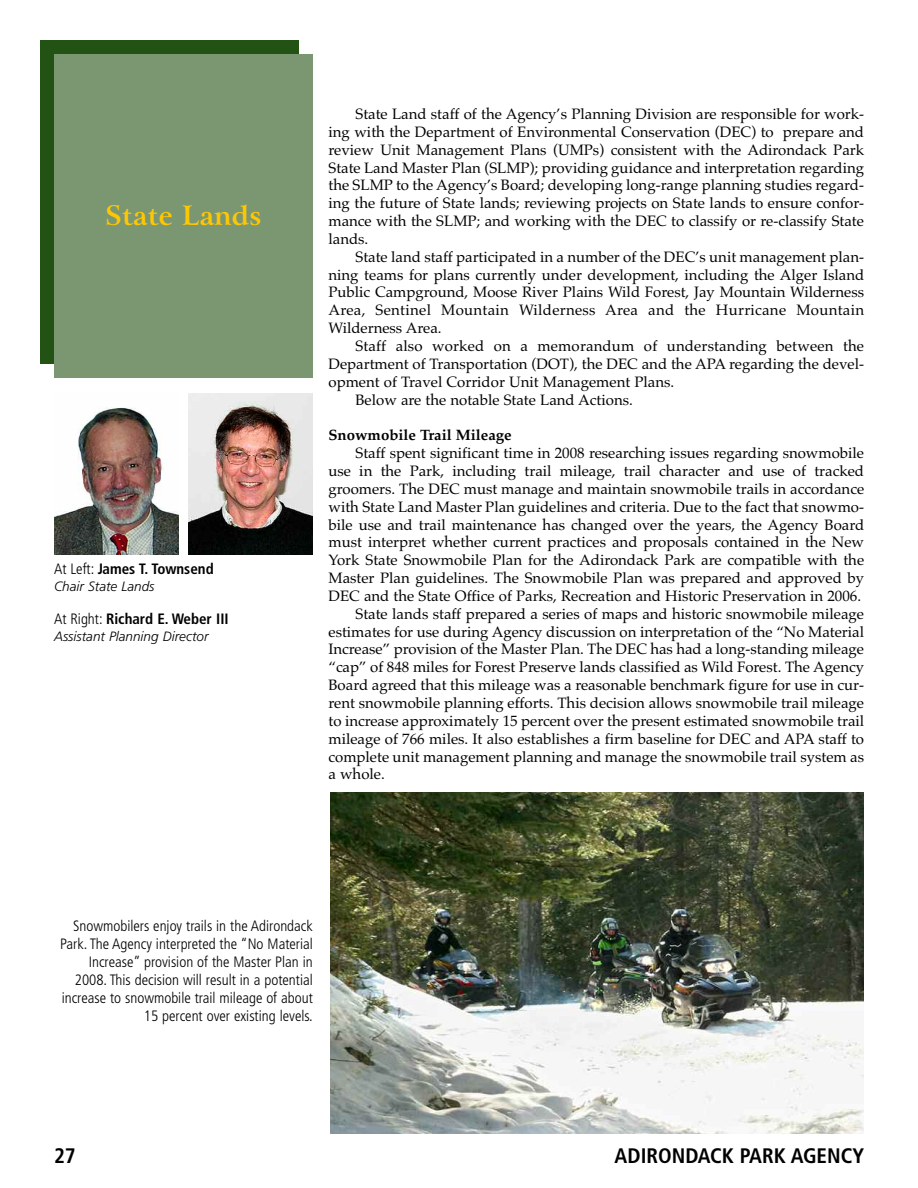
<style>
.page{position:relative;width:918px;height:1188px;background:#fff}
.page>*{position:absolute;margin:0;border:0;box-sizing:border-box;transform-origin:0 0}
.t1{font:700 27px "Arrus BT";color:#ffc703}
.t2{font:700 condensed 21px "Frutiger";color:#000}
.t3{font:15px/17.9px "Palatino";color:#000;text-align:justify}
.t4{font:300 condensed 15px/18px "Frutiger";color:#000;text-align:right}
.t5{font:700 condensed 15px "Frutiger";color:#000}
.t6{font:700 15px "Palatino";color:#000}
.t7{font:italic 300 13.5px "Frutiger";color:#000}
.s1{font-weight:300}
</style>
<div class="page">
<div style="left:40px;top:40px;width:259px;height:324px;background:#235314"></div>
<div style="left:54px;top:54px;width:259px;height:324px;background:#7b9772"></div>
<img style="left:330px;top:793px;width:534px;height:341px">
<img style="left:54px;top:407px;width:124px;height:148px">
<img style="left:189px;top:393px;width:124px;height:162px">
<h1 class="t1" style="left:105px;top:200px;width:158px">State Lands</h1>
<p class="t5" style="left:54px;top:562px;width:161px"><span class="s1">At Left:</span> James T. Townsend</p>
<p class="t7" style="left:54px;top:580px;width:102px">Chair State Lands</p>
<p class="t5" style="left:54px;top:613px;width:176px"><span class="s1">At Right:</span> Richard E. Weber III</p>
<p class="t7" style="left:54px;top:631px;width:156px">Assistant Planning Director</p>
<p class="t3" style="left:328px;top:105px;width:537px;text-indent:27px">State Land staff of the Agency’s Planning Division are responsible for work&shy;ing with the Department of Environmental Conservation (DEC) to prepare and review Unit Management Plans (UMPs) consistent with the Adirondack Park State Land Master Plan (SLMP); providing guidance and interpretation regarding the SLMP to the Agency’s Board; developing long-range planning studies regard&shy;ing the future of State lands; reviewing projects on State lands to ensure confor&shy;mance with the SLMP; and working with the DEC to classify or re-classify State lands.</p>
<p class="t3" style="left:328px;top:248px;width:537px;text-indent:27px">State land staff participated in a number of the DEC’s unit management plan&shy;ning teams for plans currently under development, including the Alger Island Public Campground, Moose River Plains Wild Forest, Jay Mountain Wilderness Area, Sentinel Mountain Wilderness Area and the Hurricane Mountain Wilderness Area.</p>
<p class="t3" style="left:356px;top:337px;width:510px">Staff also worked on a memorandum of understanding between the</p>
<p class="t3" style="left:328px;top:355px;width:537px">Department of Transportation (DOT), the DEC and the APA regarding the devel-</p>
<p class="t3" style="left:328px;top:373px;width:347px">opment of Travel Corridor Unit Management Plans.</p>
<p class="t3" style="left:356px;top:390px;width:279px">Below are the notable State Land Actions.</p>
<p class="t6" style="left:328px;top:426px;width:185px">Snowmobile Trail Mileage</p>
<p class="t3" style="left:356px;top:444px;width:510px">Staff spent significant time in 2008 researching issues regarding snowmobile</p>
<p class="t3" style="left:328px;top:462px;width:537px">use in the Park, including trail mileage, trail character and use of tracked</p>
<p class="t3" style="left:328px;top:480px;width:537px">groomers. The DEC must manage and maintain snowmobile trails in accordance</p>
<p class="t3" style="left:328px;top:498px;width:537px">with State Land Master Plan guidelines and criteria. Due to the fact that snowmo-</p>
<p class="t3" style="left:328px;top:515px;width:537px">bile use and trail maintenance has changed over the years, the Agency Board</p>
<p class="t3" style="left:328px;top:533px;width:537px">must interpret whether current practices and proposals contained in the New</p>
<p class="t3" style="left:328px;top:551px;width:537px">York State Snowmobile Plan for the Adirondack Park are compatible with the</p>
<p class="t3" style="left:328px;top:569px;width:537px">Master Plan guidelines. The Snowmobile Plan was prepared and approved by</p>
<p class="t3" style="left:328px;top:587px;width:534px">DEC and the State Office of Parks, Recreation and Historic Preservation in 2006.</p>
<p class="t3" style="left:356px;top:605px;width:510px">State lands staff prepared a series of maps and historic snowmobile mileage</p>
<p class="t3" style="left:328px;top:623px;width:537px">estimates for use during Agency discussion on interpretation of the “No Material</p>
<p class="t3" style="left:328px;top:640px;width:537px">Increase” provision of the Master Plan. The DEC has had a long-standing mileage</p>
<p class="t3" style="left:328px;top:658px;width:537px">“cap” of 848 miles for Forest Preserve lands classified as Wild Forest. The Agency</p>
<p class="t3" style="left:328px;top:676px;width:537px">Board agreed that this mileage was a reasonable benchmark figure for use in cur-</p>
<p class="t3" style="left:328px;top:694px;width:537px">rent snowmobile planning efforts. This decision allows snowmobile trail mileage</p>
<p class="t3" style="left:328px;top:712px;width:537px">to increase approximately 15 percent over the present estimated snowmobile trail</p>
<p class="t3" style="left:328px;top:730px;width:537px">mileage of 766 miles. It also establishes a firm baseline for DEC and APA staff to</p>
<p class="t3" style="left:328px;top:747px;width:537px">complete unit management planning and manage the snowmobile trail system as</p>
<p class="t3" style="left:328px;top:765px;width:58px">a whole.</p>
<p class="t4" style="left:60px;top:918px;width:254px">Snowmobilers enjoy trails in the Adirondack Park. The Agency interpreted the “No Material Increase” provision of the Master Plan in 2008. This decision will result in a potential increase to snowmobile trail mileage of about 15 percent over existing levels.</p>
<h2 class="t2" style="left:54px;top:1147px;width:23px">27</h2>
<h2 class="t2" style="left:615px;top:1147px;width:251px">ADIRONDACK PARK AGENCY</h2>
</div>
